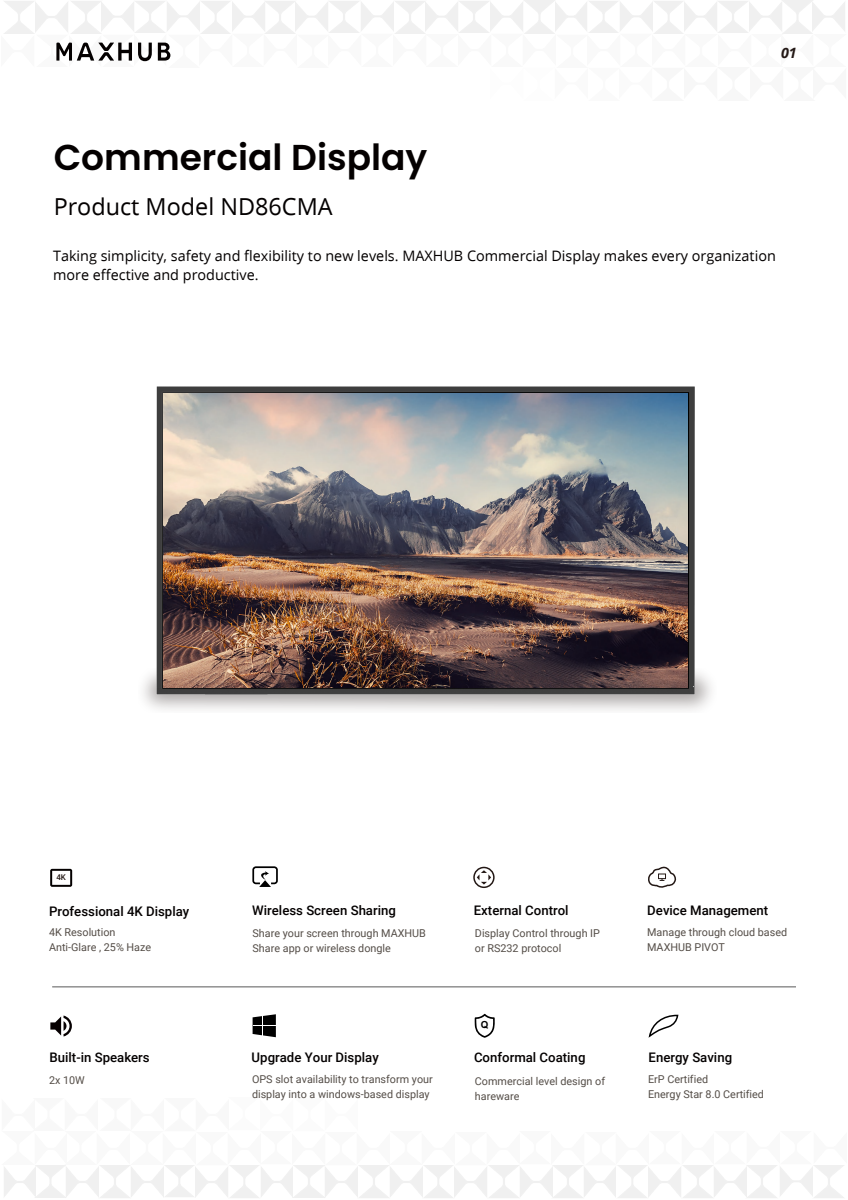
<style>
.page{position:relative;width:848px;height:1200px;background:#fff}
.page>*{position:absolute;margin:0;border:0;box-sizing:border-box;transform-origin:0 0}
.t1{font:600 36px "Poppins ZN";color:#040000}
.t2{font:23.4px "Open Sans";color:#040000}
.t3{font:14.4px/19.2px "Open Sans";color:#040000}
.t4{font:italic 700 14.25px "Open Sans";color:#231815}
.t5{font:500 13.2px "Roboto";color:#040000}
.t6{font:10.8px/15px "Roboto";color:#544d47}
.t7{font:700 9.69px "Arial";color:#000}
.t8{font:500 7.95px "Roboto";color:#231815}
</style>
<div class="page">
<svg style="left:50px;top:869px;width:22px;height:18px"></svg>
<svg style="left:53px;top:986px;width:743px;height:1px"></svg>
<svg style="left:138px;top:43px;width:14px;height:18px"></svg>
<svg style="left:158px;top:43px;width:12px;height:18px"></svg>
<svg style="left:56px;top:43px;width:76px;height:18px"></svg>
<svg style="left:50px;top:1016px;width:22px;height:21px"></svg>
<img style="left:152px;top:386px;width:548px;height:311px">
<svg style="left:252px;top:866px;width:26px;height:21px"></svg>
<svg style="left:648px;top:867px;width:28px;height:21px"></svg>
<div style="left:473px;top:867px;width:21px;height:21px;border:2px solid #231815;border-radius:50%"></div>
<svg style="left:477px;top:870px;width:14px;height:15px"></svg>
<svg style="left:475px;top:1014px;width:20px;height:24px"></svg>
<svg style="left:648px;top:1014px;width:31px;height:24px"></svg>
<svg style="left:253px;top:1014px;width:23px;height:23px"></svg>
<img style="left:163px;top:394px;width:524px;height:293px">
<h1 class="t1" style="left:54px;top:134px;width:375px">Commercial Display</h1>
<h2 class="t2" style="left:54px;top:197px;width:280px">Product Model ND86CMA</h2>
<h3 class="t4" style="left:781px;top:43px;width:17px">01</h3>
<h3 class="t3" style="left:53px;top:248px;width:724px">Taking simplicity, safety and flexibility to new levels. MAXHUB Commercial Display makes every organization more effective and productive.</h3>
<p class="t8" style="left:56px;top:872px;width:11px">4K</p>
<p class="t5" style="left:49px;top:902px;width:142px">Professional 4K Display</p>
<p class="t6" style="left:49px;top:924px;width:104px">4K Resolution<br>Anti-Glare , 25% Haze</p>
<p class="t5" style="left:252px;top:901px;width:145px">Wireless Screen Sharing</p>
<p class="t6" style="left:253px;top:925px;width:175px">Share your screen through MAXHUB<br>Share app or wireless dongle</p>
<p class="t5" style="left:50px;top:1048px;width:102px">Built-in Speakers</p>
<p class="t5" style="left:252px;top:1048px;width:129px">Upgrade Your Display</p>
<p class="t6" style="left:252px;top:1072px;width:182px">OPS slot availability to transform your display into a windows-based display</p>
<p class="t6" style="left:49px;top:1072px;width:37px">2x 10W</p>
<p class="t5" style="left:474px;top:901px;width:96px">External Control</p>
<p class="t6" style="left:475px;top:926px;width:127px">Display Control through IP or RS232 protocol</p>
<p class="t7" style="left:481px;top:1018px;width:9px">Q</p>
<p class="t5" style="left:474px;top:1048px;width:113px">Conformal Coating</p>
<p class="t6" style="left:475px;top:1073px;width:132px">Commercial level design of hareware</p>
<p class="t5" style="left:647px;top:901px;width:122px">Device Management</p>
<p class="t6" style="left:647px;top:924px;width:142px">Manage through cloud based<br>MAXHUB PIVOT</p>
<p class="t5" style="left:648px;top:1048px;width:85px">Energy Saving</p>
<p class="t6" style="left:648px;top:1072px;width:117px">ErP Certified<br>Energy Star 8.0 Certified</p>
</div>
